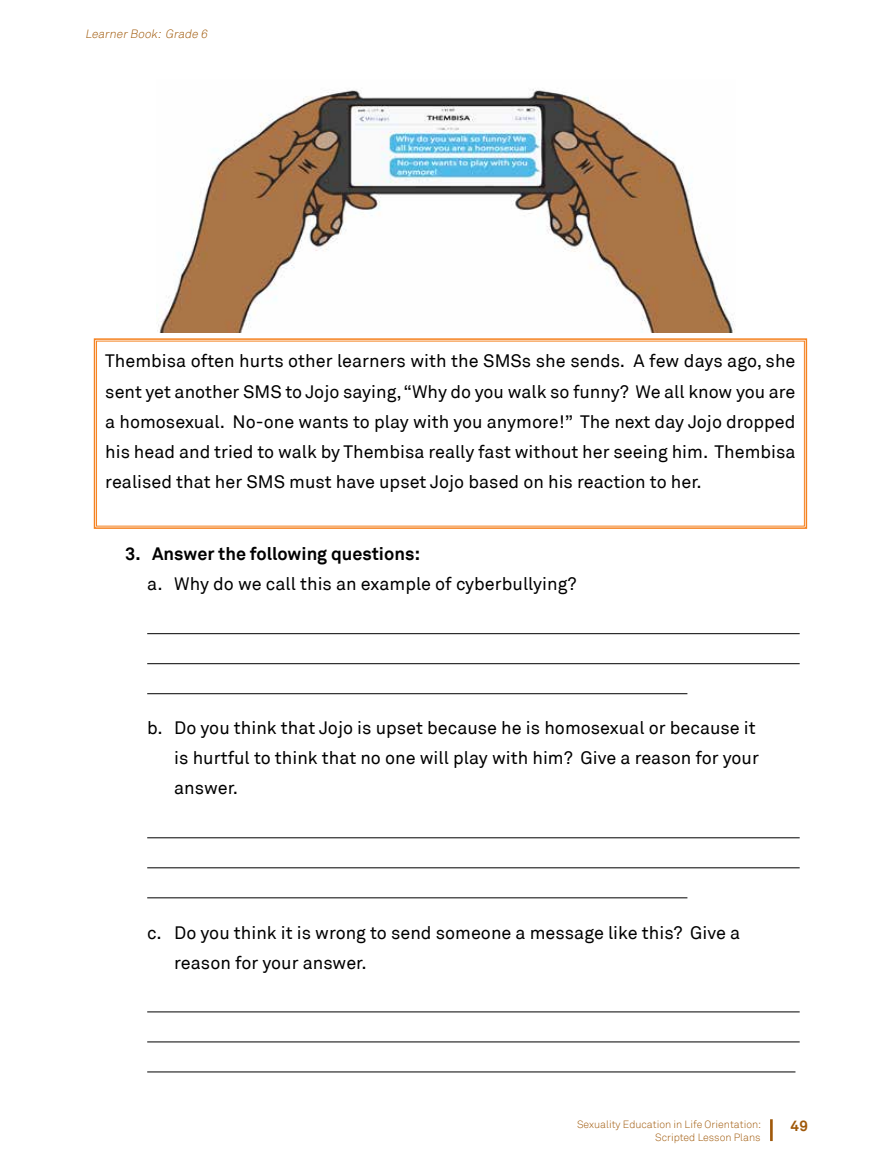
<style>
.page{position:relative;width:872px;height:1170px;background:#fff}
.page>*{position:absolute;margin:0;border:0;box-sizing:border-box;transform-origin:0 0}
.t1{font:18px/30px "Akkurat";color:#000}
.t2{font:700 18px "Akkurat";color:#000}
.t3{font:700 15px "Akkurat";color:#a0590a}
.t4{font:italic 300 12px "Akkurat";color:#a0590a}
.t5{font:300 10.5px "Akkurat";color:#a0590a}
</style>
<div class="page">
<svg style="left:770px;top:1119px;width:3px;height:22px"></svg>
<svg style="left:93px;top:338px;width:715px;height:191px"></svg>
<hr style="left:147px;top:633px;width:652px;height:1px;background:#000">
<hr style="left:147px;top:663px;width:652px;height:1px;background:#000">
<hr style="left:147px;top:693px;width:540px;height:1px;background:#000">
<hr style="left:147px;top:837px;width:652px;height:1px;background:#000">
<hr style="left:147px;top:867px;width:652px;height:1px;background:#000">
<hr style="left:147px;top:897px;width:540px;height:1px;background:#000">
<hr style="left:147px;top:1011px;width:652px;height:1px;background:#000">
<hr style="left:147px;top:1041px;width:652px;height:1px;background:#000">
<hr style="left:147px;top:1071px;width:648px;height:1px;background:#000">
<img style="left:157px;top:89px;width:578px;height:243px">
<p class="t4" style="left:85px;top:27px;width:126px">LearnerBook: Grade 6</p>
<p class="t1" style="left:105px;top:346px;width:692px;text-align:justify">Thembisa often hurts other learners with the SMSs she sends. A few days ago, she sent yet another SMS to Jojo saying, “Why do you walk so funny? We all know you are a homosexual. No-one wants to play with you anymore!” The next day Jojo dropped his head and tried to walk by Thembisa really fast without her seeing him. Thembisa realised that her SMS must have upset Jojo based on his reaction to her.</p>
<p class="t2" style="left:125px;top:542px;width:297px">3. Answer the following questions:</p>
<p class="t1" style="left:147px;top:569px;width:431px">a. Why do we call this an example of cyberbullying?</p>
<p class="t1" style="left:174px;top:713px;width:586px;text-indent:-27px">b. Do you think that Jojo is upset because he is homosexual or because it is hurtful to think that no one will play with him? Give a reason for your answer.</p>
<p class="t1" style="left:174px;top:917px;width:567px;text-indent:-27px">c. Do you think it is wrong to send someone a message like this? Give a reason for your answer.</p>
<p class="t5" style="left:577px;top:1117px;width:186px">Sexuality Education in Life Orientation:</p>
<p class="t3" style="left:790px;top:1116px;width:19px">49</p>
<p class="t5" style="left:655px;top:1130px;width:107px">Scripted Lesson Plans</p>
</div>
